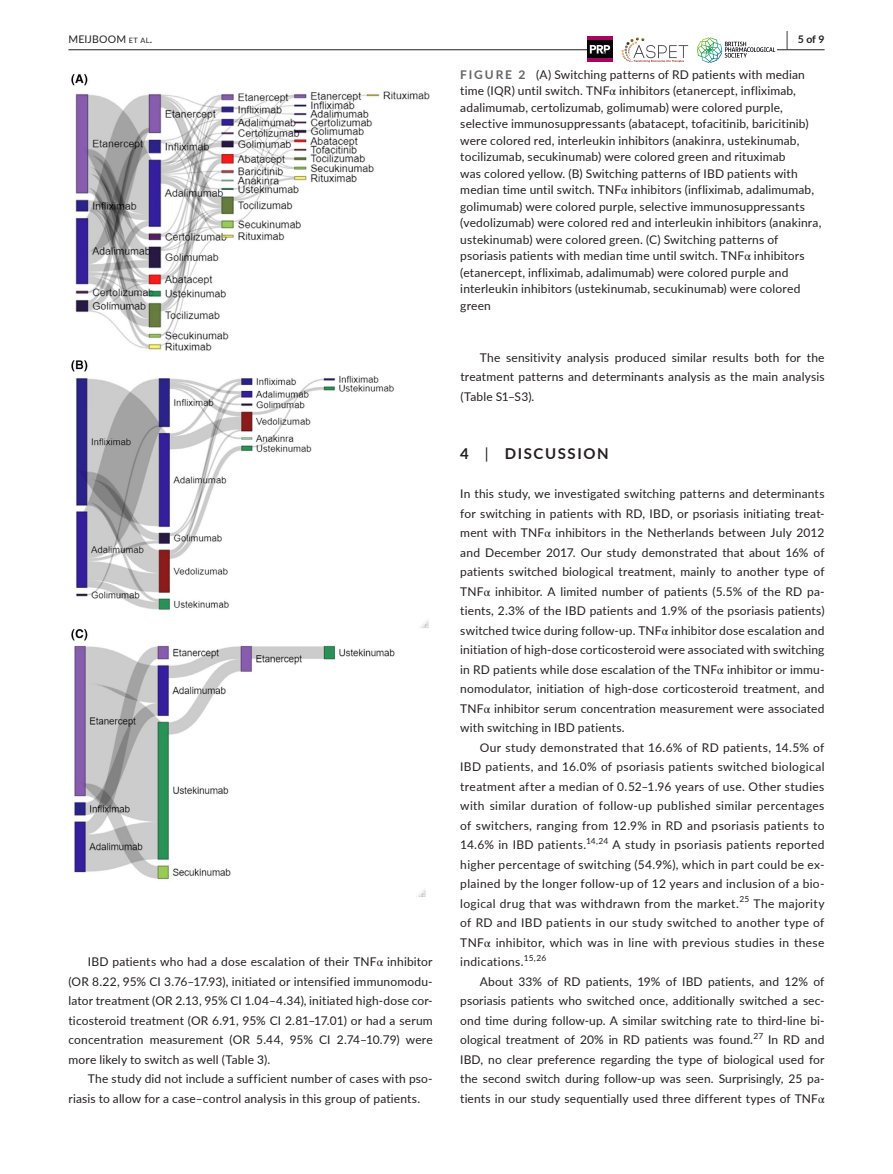
<style>
.page{position:relative;width:893px;height:1174px;background:#fff}
.page>*{position:absolute;margin:0;border:0;box-sizing:border-box;transform-origin:0 0}
.t1{font:700 15px "Lato";letter-spacing:.11em;color:#231f20}
.t2{font:12px/19.5px "Lato";letter-spacing:.015em;color:#231f20;text-align:justify}
.t3{font:10.5px "Lato";letter-spacing:.02em;color:#231f20}
.t4{font:700 10.5px "Lato";color:#231f20}
.t5{font:8.4px "Lato";color:#231f20}
.s1{font-size:7.35px}
.s2{font-size:19.5px}
.s3{font-weight:700;color:#636366}
.s4{font-family:"STIX"}
.s5{font-weight:400}
</style>
<div class="page">
<hr style="left:68px;top:49px;width:756px;height:1px;background:#231f20">
<div style="left:587px;top:36px;width:189px;height:27px;background:#fff"></div>
<div style="left:587px;top:37px;width:26px;height:25px;background:#070606"></div>
<hr style="left:587px;top:37px;width:26px;height:3px;background:#a60660">
<hr style="left:587px;top:59px;width:26px;height:3px;background:#a60660">
<svg style="left:590px;top:45px;width:20px;height:9px"></svg>
<svg style="left:621px;top:37px;width:67px;height:25px"></svg>
<svg style="left:697px;top:37px;width:78px;height:26px"></svg>
<img style="left:71px;top:74px;width:359px;height:822px">
<p class="t3" style="left:68px;top:31px;width:85px">MEIJBOOM <span class="s1">et al</span>.</p>
<p class="t4" style="left:786px;top:31px;width:40px"><span class="s2">|</span> 5 of 9</p>
<p class="t2" style="left:460px;top:66px;width:363px;line-height:16.5px;text-align:left"><span class="s3">FIGURE 2</span> (A) Switching patterns of RD patients with median time (IQR) until switch. TNF<span class="s4">α</span> inhibitors (etanercept, infliximab, adalimumab, certolizumab, golimumab) were colored purple, selective immunosuppressants (abatacept, tofacitinib, baricitinib) were colored red, interleukin inhibitors (anakinra, ustekinumab, tocilizumab, secukinumab) were colored green and rituximab<br>was colored yellow. (B) Switching patterns of IBD patients with median time until switch. TNF<span class="s4">α</span> inhibitors (infliximab, adalimumab, golimumab) were colored purple, selective immunosuppressants (vedolizumab) were colored red and interleukin inhibitors (anakinra, ustekinumab) were colored green. (C) Switching patterns of psoriasis patients with median time until switch. TNF<span class="s4">α</span> inhibitors (etanercept, infliximab, adalimumab) were colored purple and interleukin inhibitors (ustekinumab, secukinumab) were colored green</p>
<p class="t2" style="left:68px;top:951px;width:366px;text-indent:20px">IBD patients who had a dose escalation of their TNF<span class="s4">α</span> inhibitor (OR 8.22, 95% CI 3.76–17.93), initiated or intensified immunomodu&shy;lator treatment (OR 2.13, 95% CI 1.04–4.34), initiated high-dose cor&shy;ticosteroid treatment (OR 6.91, 95% CI 2.81–17.01) or had a serum concentration measurement (OR 5.44, 95% CI 2.74–10.79) were more likely to switch as well (Table 3).</p>
<p class="t2" style="left:68px;top:1068px;width:366px;text-indent:20px">The study did not include a sufficient number of cases with pso&shy;riasis to allow for a case–control analysis in this group of patients.</p>
<p class="t2" style="left:460px;top:347px;width:366px;text-indent:20px">The sensitivity analysis produced similar results both for the treatment patterns and determinants analysis as the main analysis (Table S1–S3).</p>
<p class="t1" style="left:460px;top:443px;width:150px">4 <span class="s5">|</span> DISCUSSION</p>
<p class="t2" style="left:460px;top:483px;width:366px">In this study, we investigated switching patterns and determinants for switching in patients with RD, IBD, or psoriasis initiating treat&shy;ment with TNF<span class="s4">α</span> inhibitors in the Netherlands between July 2012 and December 2017. Our study demonstrated that about 16% of patients switched biological treatment, mainly to another type of TNF<span class="s4">α</span> inhibitor. A limited number of patients (5.5% of the RD pa&shy;tients, 2.3% of the IBD patients and 1.9% of the psoriasis patients) switched twice during follow-up. TNF<span class="s4">α</span> inhibitor dose escalation and initiation of high-dose corticosteroid were associated with switching in RD patients while dose escalation of the TNF<span class="s4">α</span> inhibitor or immu&shy;nomodulator, initiation of high-dose corticosteroid treatment, and TNF<span class="s4">α</span> inhibitor serum concentration measurement were associated with switching in IBD patients.</p>
<p class="t2" style="left:460px;top:737px;width:366px;text-indent:20px">Our study demonstrated that 16.6% of RD patients, 14.5% of IBD patients, and 16.0% of psoriasis patients switched biological treatment after a median of 0.52–1.96 years of use. Other studies with similar duration of follow-up published similar percentages of switchers, ranging from 12.9% in RD and psoriasis patients to 14.6% in IBD patients.<sup>14,24</sup> A study in psoriasis patients reported higher percentage of switching (54.9%), which in part could be ex&shy;plained by the longer follow-up of 12 years and inclusion of a bio&shy;logical drug that was withdrawn from the market.</p>
<p class="t5" style="left:739px;top:893px;width:12px">25</p>
<p class="t2" style="left:460px;top:893px;width:366px;text-indent:293px">The majority of RD and IBD patients in our study switched to another type of TNF<span class="s4">α</span> inhibitor, which was in line with previous studies in these indications.</p>
<p class="t5" style="left:524px;top:952px;width:24px">15,26</p>
<p class="t2" style="left:460px;top:971px;width:366px;text-indent:20px">About 33% of RD patients, 19% of IBD patients, and 12% of psoriasis patients who switched once, additionally switched a sec&shy;ond time during follow-up. A similar switching rate to third-line bi&shy;ological treatment of 20% in RD patients was found.<sup>27</sup> In RD and IBD, no clear preference regarding the type of biological used for the second switch during follow-up was seen. Surprisingly, 25 pa&shy;tients in our study sequentially used three different types of TNF<span class="s4">α</span></p>
</div>
